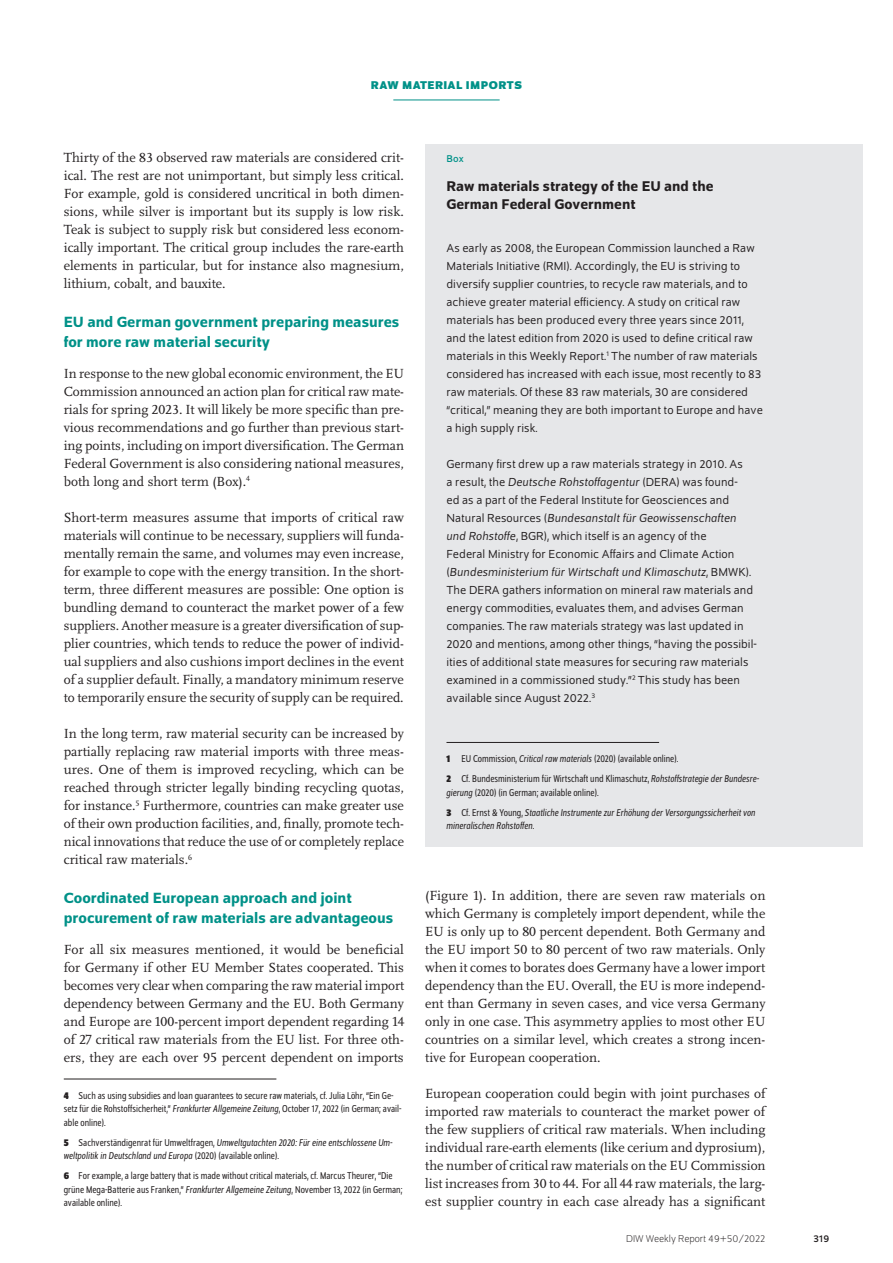
<style>
.page{position:relative;width:893px;height:1263px;background:#fff}
.page>*{position:absolute;margin:0;border:0;box-sizing:border-box;transform-origin:0 0}
.t1{font:500 15.75px/19.5px "Schumpeter";color:#009188}
.t2{font:500 15px/18px "Schumpeter";color:#231f20}
.t3{font:13.8px/18px "Scala Pro";color:#231f20;text-align:justify}
.t4{font:12.3px/18px "Schumpeter Blond";letter-spacing:.005em;color:#231f20}
.t5{font:700 12px "Schumpeter";color:#009188}
.t6{font:semi-condensed 10.5px/13.5px "Schumpeter Blond";color:#231f20}
.t7{font:italic semi-condensed 10.5px/13.5px "Schumpeter Blond";color:#231f20}
.t8{font:300 10.5px "Schumpeter";color:#231f20}
.t9{font:10.5px "Schumpeter";color:#231f20}
.t10{font:10.5px "Schumpeter";color:#009188}
.s1{font-family:"Schumpeter";font-weight:700}
.s2{font-style:italic}
.s3{font-family:"Schumpeter";font-weight:700;font-style:normal}
.s4{font-style:normal}
</style>
<div class="page">
<hr style="left:393px;top:100px;width:107px;height:1px;background:#009188">
<hr style="left:64px;top:1078px;width:212px;height:1px;background:#231f20">
<div style="left:425px;top:144px;width:438px;height:702px;background:#e6e7e9"></div>
<hr style="left:446px;top:742px;width:213px;height:1px;background:#231f20">
<p class="t5" style="left:371px;top:79px;width:10px">RAW</p>
<p class="t5" style="left:402px;top:79px;width:9px">MATERIAL</p>
<p class="t5" style="left:466px;top:79px;width:9px">IMPORTS</p>
<p class="t3" style="left:64px;top:148px;width:342px">Thirty of the 83 observed raw materials are considered crit&shy;ical. The rest are not unimportant, but simply less critical.<br>For example, gold is considered uncritical in both dimen&shy;sions, while silver is important but its supply is low risk.<br>Teak is subject to supply risk but considered less econom&shy;ically important. The critical group includes the rare-earth elements in particular, but for instance also magnesium, lithium, cobalt, and bauxite.</p>
<p class="t1" style="left:64px;top:312px;width:337px">EU and German government preparing measures for more raw material security</p>
<p class="t3" style="left:64px;top:364px;width:342px">In response to the new global economic environment, the EU Commission announced an action plan for critical raw mate&shy;rials for spring 2023. It will likely be more specific than pre&shy;vious recommendations and go further than previous start&shy;ing points, including on import diversification. The German Federal Government is also considering national measures, both long and short term (Box).<sup>4</sup></p>
<p class="t3" style="left:64px;top:508px;width:342px">Short-term measures assume that imports of critical raw materials will continue to be necessary, suppliers will funda&shy;mentally remain the same, and volumes may even increase, for example to cope with the energy transition. In the short&shy;term, three different measures are possible: One option is bundling demand to counteract the market power of a few suppliers. Another measure is a greater diversification of sup&shy;plier countries, which tends to reduce the power of individ&shy;ual suppliers and also cushions import declines in the event of a supplier default. Finally, a mandatory minimum reserve to temporarily ensure the security of supply can be required.</p>
<p class="t3" style="left:64px;top:724px;width:342px">In the long term, raw material security can be increased by partially replacing raw material imports with three meas&shy;ures. One of them is improved recycling, which can be reached through stricter legally binding recycling quotas, for instance.<sup>5</sup> Furthermore, countries can make greater use of their own production facilities, and, finally, promote tech&shy;nical innovations that reduce the use of or completely replace critical raw materials.<sup>6</sup></p>
<p class="t1" style="left:64px;top:888px;width:331px">Coordinated European approach and joint procurement of raw materials are advantageous</p>
<p class="t3" style="left:64px;top:940px;width:342px">For all six measures mentioned, it would be beneficial for Germany if other EU Member States cooperated. This becomes very clear when comparing the raw material import dependency between Germany and the EU. Both Germany and Europe are 100-percent import dependent regarding 14 of 27 critical raw materials from the EU list. For three oth&shy;ers, they are each over 95 percent dependent on imports</p>
<p class="t6" style="left:64px;top:1089px;width:339px"><span class="s1">4</span> Such as using subsidies and loan guarantees to secure raw materials, cf. Julia Löhr, “Ein Ge&shy;setz für die Rohstoffsicherheit,” <span class="s2">Frankfurter Allgemeine Zeitung</span>, October 17, 2022 (in German; avail&shy;able online).</p>
<p class="t7" style="left:64px;top:1136px;width:330px"><span class="s3">5</span> <span class="s4">Sachverständigenrat für Umweltfragen,</span> Umweltgutachten 2020: Für eine entschlossene Um&shy;weltpolitik in Deutschland und Europa <span class="s4">(2020) (available online).</span></p>
<p class="t6" style="left:64px;top:1169px;width:340px"><span class="s1">6</span> For example, a large battery that is made without critical materials, cf. Marcus Theurer, “Die grüne Mega-Batterie aus Franken,” <span class="s2">Frankfurter Allgemeine Zeitung</span>, November 13, 2022 (in German; available online).</p>
<p class="t10" style="left:446px;top:153px;width:19px">Box</p>
<p class="t2" style="left:446px;top:177px;width:269px">Raw materials strategy of the EU and the<br>German Federal Government</p>
<p class="t4" style="left:446px;top:239px;width:318px">As early as 2008, the European Commission launched a Raw Materials Initiative (RMI). Accordingly, the EU is striving to diversify supplier countries, to recycle raw materials, and to achieve greater material efficiency. A study on critical raw materials has been produced every three years since 2011, and the latest edition from 2020 is used to define critical raw materials in this Weekly Report.<sup>1</sup> The number of raw materials considered has increased with each issue, most recently to 83 raw materials. Of these 83 raw materials, 30 are considered “critical,” meaning they are both important to Europe and have a high supply risk.</p>
<p class="t4" style="left:446px;top:455px;width:312px">Germany first drew up a raw materials strategy in 2010. As<br>a result, the <span class="s2">Deutsche Rohstoffagentur</span> (DERA) was found-<br>ed as a part of the Federal Institute for Geosciences and Natural Resources (<span class="s2">Bundesanstalt für Geowissenschaften und Rohstoffe</span>, BGR), which itself is an agency of the<br>Federal Ministry for Economic Affairs and Climate Action (<span class="s2">Bundesministerium für Wirtschaft und Klimaschutz</span>, BMWK).<br>The DERA gathers information on mineral raw materials and energy commodities, evaluates them, and advises German companies. The raw materials strategy was last updated in 2020 and mentions, among other things, “having the possibil&shy;ities of additional state measures for securing raw materials examined in a commissioned study.”<sup>2</sup> This study has been available since August 2022.<sup>3</sup></p>
<p class="t6" style="left:446px;top:749px;width:314px;line-height:20px"><span class="s1">1</span> EU Commission, <span class="s2">Critical raw materials</span> (2020) (available online).<br><span class="s1">2</span> Cf. Bundesministerium für Wirtschaft und Klimaschutz, <span class="s2">Rohstoffstrategie der Bundesre-</span></p>
<p class="t7" style="left:446px;top:783px;width:311px;line-height:20px">gierung <span class="s4">(2020) (in German; available online).<br></span><span class="s3">3</span> <span class="s4">Cf. Ernst &amp; Young,</span> Staatliche Instrumente zur Erhöhung der Versorgungssicherheit von</p>
<p class="t7" style="left:446px;top:819px;width:89px">mineralischen Rohstoffen<span class="s4">.</span></p>
<p class="t3" style="left:425px;top:886px;width:342px">(Figure 1). In addition, there are seven raw materials on which Germany is completely import dependent, while the EU is only up to 80 percent dependent. Both Germany and the EU import 50 to 80 percent of two raw materials. Only when it comes to borates does Germany have a lower import dependency than the EU. Overall, the EU is more independ&shy;ent than Germany in seven cases, and vice versa Germany only in one case. This asymmetry applies to most other EU countries on a similar level, which creates a strong incen&shy;tive for European cooperation.</p>
<p class="t3" style="left:425px;top:1084px;width:342px">European cooperation could begin with joint purchases of imported raw materials to counteract the market power of the few suppliers of critical raw materials. When including individual rare-earth elements (like cerium and dyprosium), the number of critical raw materials on the EU Commission list increases from 30 to 44. For all 44 raw materials, the larg&shy;est supplier country in each case already has a significant</p>
<p class="t8" style="left:626px;top:1234px;width:141px">DIW Weekly Report 49+50/2022</p>
<p class="t9" style="left:813px;top:1233px;width:17px">319</p>
</div>
